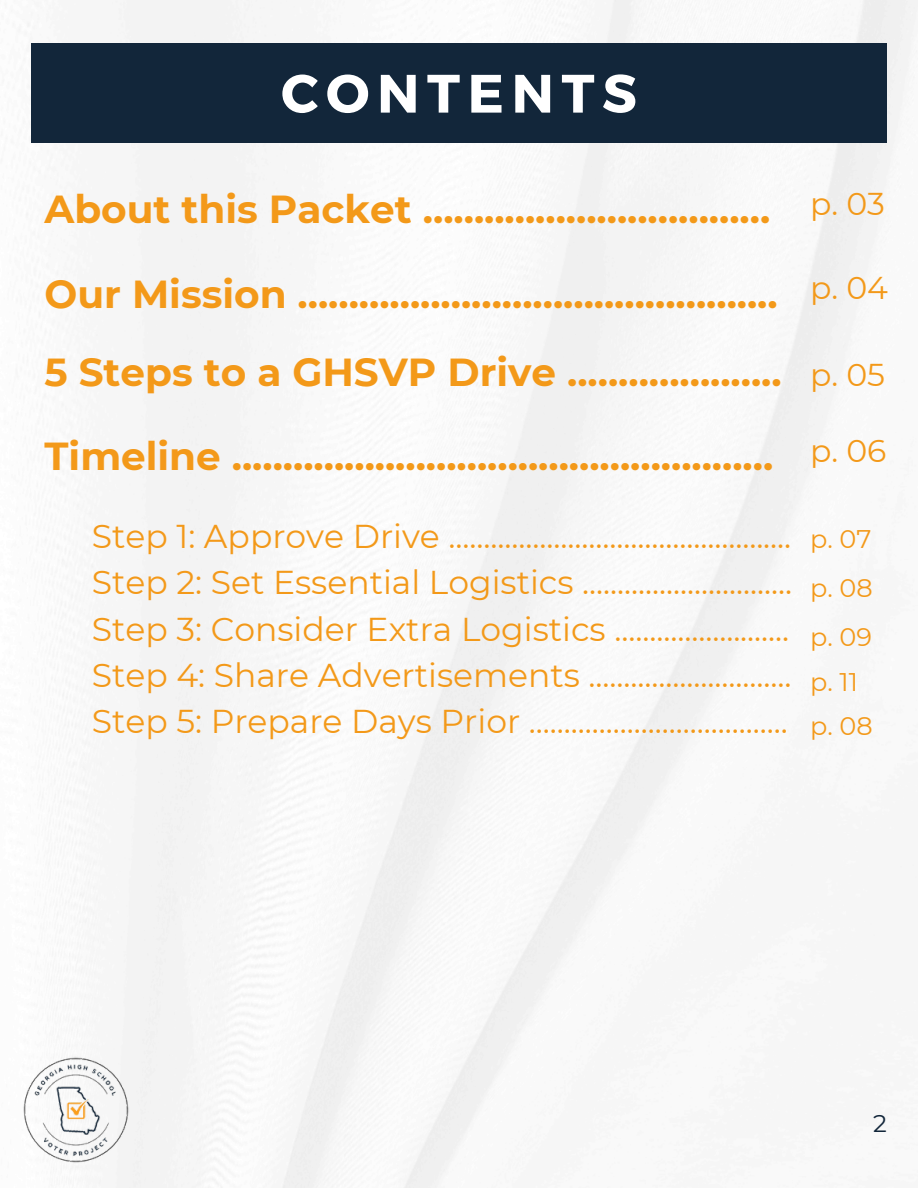
<style>
.page{position:relative;width:918px;height:1188px;background:#fff}
.page>*{position:absolute;margin:0;border:0;box-sizing:border-box;transform-origin:0 0}
.t1{font:700 54px "Montserrat";letter-spacing:.14em;color:#fff}
.t2{font:700 39px "Montserrat";color:#f39919}
.t3{font:33px/46.2px "Montserrat";color:#f39919;text-align:justify}
.t4{font:31.5px "Montserrat";color:#f39919}
.t5{font:25.5px "Montserrat";color:#f39919}
.t6{font:24.3px "Montserrat";color:#12263a}
</style>
<div class="page">
<div style="left:31px;top:43px;width:856px;height:100px;background:#12263a"></div>
<img style="left:0;top:1032px;width:154px;height:156px">
<h2 class="t1" style="left:281px;top:58px;width:357px">CONTENTS</h2>
<p class="t2" style="left:45px;top:185px;width:727px">About this Packet ..................................</p>
<p class="t4" style="left:810px;top:184px;width:76px">p. 03</p>
<h3 class="t2" style="left:45px;top:270px;width:735px">Our Mission ...............................................</h3>
<h3 class="t4" style="left:810px;top:269px;width:79px">p. 04</h3>
<h2 class="t2" style="left:45px;top:348px;width:739px">5 Steps to a GHSVP Drive .....................</h2>
<h2 class="t4" style="left:810px;top:355px;width:76px">p. 05</h2>
<h3 class="t2" style="left:45px;top:432px;width:730px">Timeline .....................................................</h3>
<h2 class="t4" style="left:810px;top:431px;width:78px">p. 06</h2>
<h3 class="t3" style="left:92px;top:513px;width:702px">Step 1: Approve Drive .................................................<br>Step 2: Set Essential Logistics ..............................<br>Step 3: Consider Extra Logistics .........................<br>Step 4: Share Advertisements .............................<br>Step 5: Prepare Days Prior .....................................</h3>
<p class="t5" style="left:810px;top:524px;width:63px">p. 07</p>
<p class="t5" style="left:810px;top:573px;width:64px">p. 08</p>
<p class="t5" style="left:810px;top:622px;width:63px">p. 09</p>
<p class="t5" style="left:810px;top:666px;width:49px">p. 11</p>
<p class="t5" style="left:810px;top:711px;width:64px">p. 08</p>
<h3 class="t6" style="left:873px;top:1108px;width:15px">2</h3>
</div>
